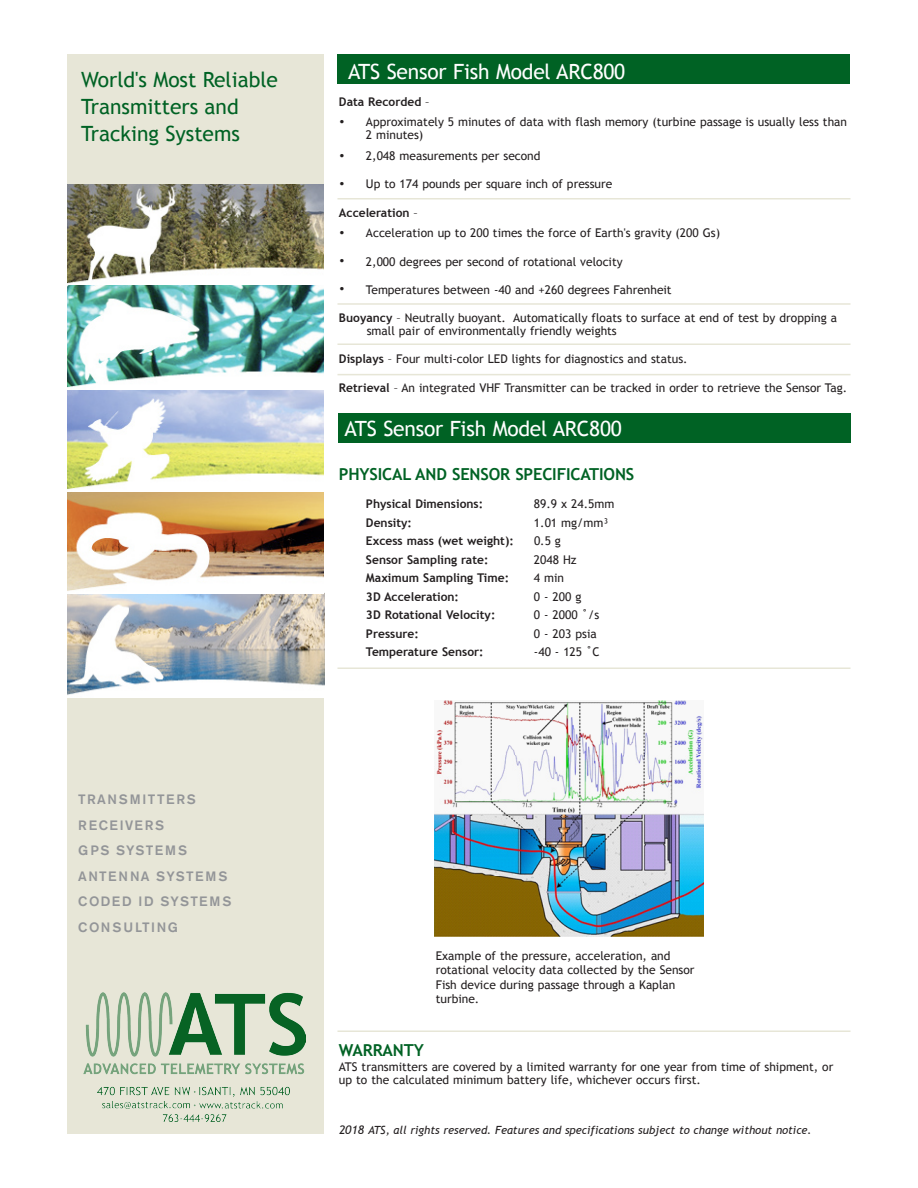
<style>
.page{position:relative;width:918px;height:1188px;background:#fff}
.page>*{position:absolute;margin:0;border:0;box-sizing:border-box;transform-origin:0 0}
.t1{font:21px "Trebuchet MS";color:#006224}
.t2{font:21px "Trebuchet MS";letter-spacing:-.01em;color:#fff}
.t3{font:700 16.5px "Trebuchet MS";letter-spacing:-.01em;color:#006224}
.t4{font:500 13.5px/25.5px "Akzidenz Grotesk BE";letter-spacing:.1em;color:#939598}
.t5{font:12px/13.2px "Trebuchet MS";color:#231f20}
.t6{font:700 12px "Trebuchet MS";color:#231f20}
.t7{font:italic 11.25px "Trebuchet MS";color:#231f20}
.s1{font-weight:400}
.s2{font-weight:700}
.s3{font-size:12px}
</style>
<div class="page">
<div style="left:68px;top:54px;width:256px;height:1080px;background:#e7e6d7"></div>
<div style="left:338px;top:54px;width:512px;height:30px;background:#006224"></div>
<hr style="left:338px;top:668px;width:513px;height:1px;background:#e7e6d7">
<hr style="left:338px;top:198px;width:512px;height:2px;background:#e7e6d7">
<hr style="left:338px;top:303px;width:513px;height:2px;background:#e7e6d7">
<hr style="left:338px;top:344px;width:513px;height:1px;background:#e7e6d7">
<hr style="left:338px;top:374px;width:513px;height:1px;background:#e7e6d7">
<img style="left:83px;top:992px;width:222px;height:129px">
<img style="left:68px;top:184px;width:256px;height:514px">
<div style="left:338px;top:413px;width:513px;height:30px;background:#006224"></div>
<hr style="left:338px;top:1030px;width:513px;height:2px;background:#e7e6d7">
<img style="left:434px;top:701px;width:270px;height:235px">
<p class="t1" style="left:81px;top:67px;width:199px">World's Most Reliable</p>
<p class="t2" style="left:348px;top:59px;width:279px">ATS Sensor Fish Model ARC800</p>
<p class="t1" style="left:81px;top:94px;width:159px">Transmitters and</p>
<p class="t1" style="left:81px;top:121px;width:161px">Tracking Systems</p>
<p class="t6" style="left:339px;top:94px;width:92px">Data Recorded <span class="s1">–</span></p>
<p class="t5" style="left:366px;top:116px;width:483px;text-indent:-27px">• Approximately 5 minutes of data with flash memory (turbine passage is usually less than<br>2 minutes)</p>
<p class="t5" style="left:339px;top:149px;width:203px">• 2,048 measurements per second</p>
<p class="t5" style="left:339px;top:178px;width:275px">• Up to 174 pounds per square inch of pressure</p>
<p class="t6" style="left:339px;top:205px;width:80px">Acceleration <span class="s1">–</span></p>
<p class="t5" style="left:339px;top:227px;width:383px">• Acceleration up to 200 times the force of Earth's gravity (200 Gs)</p>
<p class="t5" style="left:339px;top:255px;width:285px">• 2,000 degrees per second of rotational velocity</p>
<p class="t5" style="left:339px;top:283px;width:334px">• Temperatures between -40 and +260 degrees Fahrenheit</p>
<p class="t5" style="left:367px;top:311px;width:472px;text-indent:-28px"><span class="s2">Buoyancy</span> – Neutrally buoyant. Automatically floats to surface at end of test by dropping a small pair of environmentally friendly weights</p>
<p class="t5" style="left:339px;top:353px;width:350px"><span class="s2">Displays</span> – Four multi-color LED lights for diagnostics and status.</p>
<p class="t5" style="left:339px;top:381px;width:510px"><span class="s2">Retrieval</span> – An integrated VHF Transmitter can be tracked in order to retrieve the Sensor Tag.</p>
<p class="t2" style="left:345px;top:416px;width:279px">ATS Sensor Fish Model ARC800</p>
<p class="t4" style="left:78px;top:786px;width:155px">TRANSMITTERS<br>RECEIVERS<br>GPS SYSTEMS<br>ANTENNA SYSTEMS<br>CODED ID SYSTEMS<br>CONSULTING</p>
<p class="t3" style="left:339px;top:464px;width:297px">PHYSICAL AND SENSOR SPECIFICATIONS</p>
<p class="t6" style="left:366px;top:496px;width:119px">Physical Dimensions:</p>
<p class="t5" style="left:534px;top:497px;width:82px">89.9 x 24.5mm</p>
<p class="t6" style="left:366px;top:515px;width:48px">Density:</p>
<p class="t5" style="left:534px;top:516px;width:76px">1.01 mg/mm³</p>
<p class="t6" style="left:366px;top:533px;width:149px">Excess mass (wet weight):</p>
<p class="t5" style="left:534px;top:535px;width:28px">0.5 g</p>
<p class="t6" style="left:366px;top:552px;width:124px">Sensor Sampling rate:</p>
<p class="t5" style="left:534px;top:553px;width:44px">2048 Hz</p>
<p class="t6" style="left:366px;top:571px;width:145px">Maximum Sampling Time:</p>
<p class="t5" style="left:534px;top:572px;width:32px">4 min</p>
<p class="t6" style="left:366px;top:589px;width:95px">3D Acceleration:</p>
<p class="t5" style="left:534px;top:590px;width:49px">0 - 200 g</p>
<p class="t6" style="left:366px;top:608px;width:131px">3D Rotational Velocity:</p>
<p class="t5" style="left:534px;top:609px;width:67px">0 - 2000 ˚/s</p>
<p class="t6" style="left:366px;top:626px;width:54px">Pressure:</p>
<p class="t5" style="left:534px;top:627px;width:64px">0 - 203 psia</p>
<p class="t6" style="left:366px;top:645px;width:119px">Temperature Sensor:</p>
<p class="t5" style="left:534px;top:646px;width:67px">-40 - 125 ˚C</p>
<p class="t5" style="left:436px;top:949px;width:260px;line-height:14.4px">Example of the pressure, acceleration, and rotational velocity data collected by the Sensor Fish device during passage through a Kaplan turbine.</p>
<p class="t3" style="left:339px;top:1040px;width:86px">WARRANTY</p>
<p class="t5" style="left:339px;top:1060px;width:496px">ATS transmitters are covered by a limited warranty for one year from time of shipment, or up to the calculated minimum battery life, whichever occurs first.</p>
<p class="t7" style="left:339px;top:1123px;width:474px"><span class="s3">2018</span> ATS, all rights reserved. Features and specifications subject to change without notice.</p>
</div>
